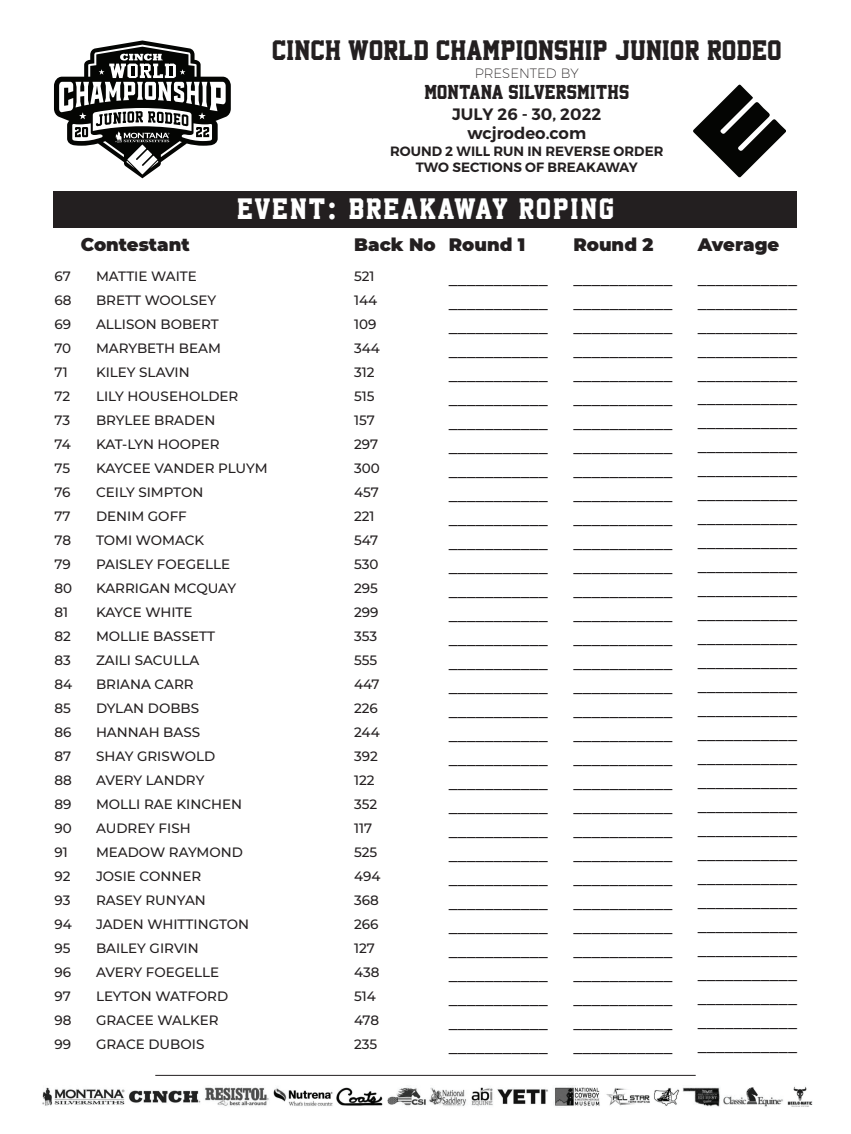
<style>
.page{position:relative;width:851px;height:1134px;background:#fff}
.page>*{position:absolute;margin:0;border:0;box-sizing:border-box;transform-origin:0 0}
.t1{font:33px "Collegium";color:#fff}
.t2{font:31.5px "Collegium";letter-spacing:-.05em;color:#231f20}
.t3{font:22.5px "Collegium";letter-spacing:-.05em;color:#231f20}
.t4{font:500 18px/24px "Montserrat";color:#231f20;text-align:justify}
.t5{font:900 18px "Montserrat";color:#231f20}
.t6{font:600 16.5px/19.8px "Montserrat";color:#231f20;text-align:center}
.t7{font:500 13.5px/24px "Montserrat";color:#231f20}
.t8{font:600 13.5px/16.2px "Montserrat";color:#231f20;text-align:center}
.t9{font:200 13.5px "Montserrat";color:#231f20}
</style>
<div class="page">
<img style="left:42px;top:1086px;width:770px;height:21px">
<hr style="left:155px;top:1075px;width:540px;height:1px;background:#231f20">
<svg style="left:54px;top:41px;width:177px;height:137px"></svg>
<div style="left:54px;top:191px;width:743px;height:37px;background:#231f20"></div>
<svg style="left:693px;top:84px;width:93px;height:94px"></svg>
<h2 class="t2" style="left:271px;top:31px;width:512px">CINCH WORLD CHAMPIONSHIP JUNIOR RODEO</h2>
<p class="t3" style="left:423px;top:78px;width:208px">MONTANA SILVERSMITHS</p>
<p class="t9" style="left:475px;top:65px;width:105px">PRESENTED BY</p>
<p class="t6" style="left:452px;top:104px;width:151px">JULY 26 - 30, 2022 wcjrodeo.com</p>
<p class="t8" style="left:390px;top:143px;width:275px">ROUND 2 WILL RUN IN REVERSE ORDER<br>TWO SECTIONS OF BREAKAWAY</p>
<p class="t7" style="left:54px;top:263px;width:19px">67<br>68<br>69<br>70<br>71<br>72<br>73<br>74<br>75<br>76<br>77<br>78<br>79<br>80<br>81<br>82<br>83<br>84<br>85<br>86<br>87<br>88<br>89<br>90<br>91<br>92<br>93<br>94<br>95<br>96<br>97<br>98<br>99</p>
<h1 class="t1" style="left:236px;top:188px;width:380px">EVENT: BREAKAWAY ROPING</h1>
<p class="t5" style="left:81px;top:231px;width:110px">Contestant</p>
<p class="t5" style="left:354px;top:231px;width:173px">Back No Round 1</p>
<p class="t5" style="left:573px;top:231px;width:82px">Round 2</p>
<p class="t5" style="left:698px;top:231px;width:83px">Average</p>
<p class="t7" style="left:96px;top:263px;width:173px">MATTIE WAITE<br>BRETT WOOLSEY<br>ALLISON BOBERT<br>MARYBETH BEAM<br>KILEY SLAVIN<br>LILY HOUSEHOLDER<br>BRYLEE BRADEN<br>KAT-LYN HOOPER<br>KAYCEE VANDER PLUYM<br>CEILY SIMPTON<br>DENIM GOFF<br>TOMI WOMACK<br>PAISLEY FOEGELLE<br>KARRIGAN MCQUAY<br>KAYCE WHITE<br>MOLLIE BASSETT<br>ZAILI SACULLA<br>BRIANA CARR<br>DYLAN DOBBS<br>HANNAH BASS<br>SHAY GRISWOLD<br>AVERY LANDRY<br>MOLLI RAE KINCHEN<br>AUDREY FISH<br>MEADOW RAYMOND<br>JOSIE CONNER<br>RASEY RUNYAN<br>JADEN WHITTINGTON<br>BAILEY GIRVIN<br>AVERY FOEGELLE<br>LEYTON WATFORD<br>GRACEE WALKER<br>GRACE DUBOIS</p>
<p class="t7" style="left:354px;top:263px;width:28px">521<br>144<br>109<br>344<br>312<br>515<br>157<br>297<br>300<br>457<br>221<br>547<br>530<br>295<br>299<br>353<br>555<br>447<br>226<br>244<br>392<br>122<br>352<br>117<br>525<br>494<br>368<br>266<br>127<br>438<br>514<br>478<br>235</p>
<p class="t4" style="left:449px;top:266px;width:100px">___________ ___________ ___________ ___________ ___________ ___________ ___________ ___________ ___________ ___________ ___________ ___________ ___________ ___________ ___________ ___________ ___________ ___________ ___________ ___________ ___________ ___________ ___________ ___________ ___________ ___________ ___________ ___________ ___________ ___________ ___________ ___________ ___________</p>
<p class="t4" style="left:573px;top:266px;width:100px">___________ ___________ ___________ ___________ ___________ ___________ ___________ ___________ ___________ ___________ ___________ ___________ ___________ ___________ ___________ ___________ ___________ ___________ ___________ ___________ ___________ ___________ ___________ ___________ ___________ ___________ ___________ ___________ ___________ ___________ ___________ ___________ ___________</p>
<p class="t4" style="left:698px;top:265px;width:100px">___________ ___________ ___________ ___________ ___________ ___________ ___________ ___________ ___________ ___________ ___________ ___________ ___________ ___________ ___________ ___________ ___________ ___________ ___________ ___________ ___________ ___________ ___________ ___________ ___________ ___________ ___________ ___________ ___________ ___________ ___________ ___________ ___________</p>
</div>
